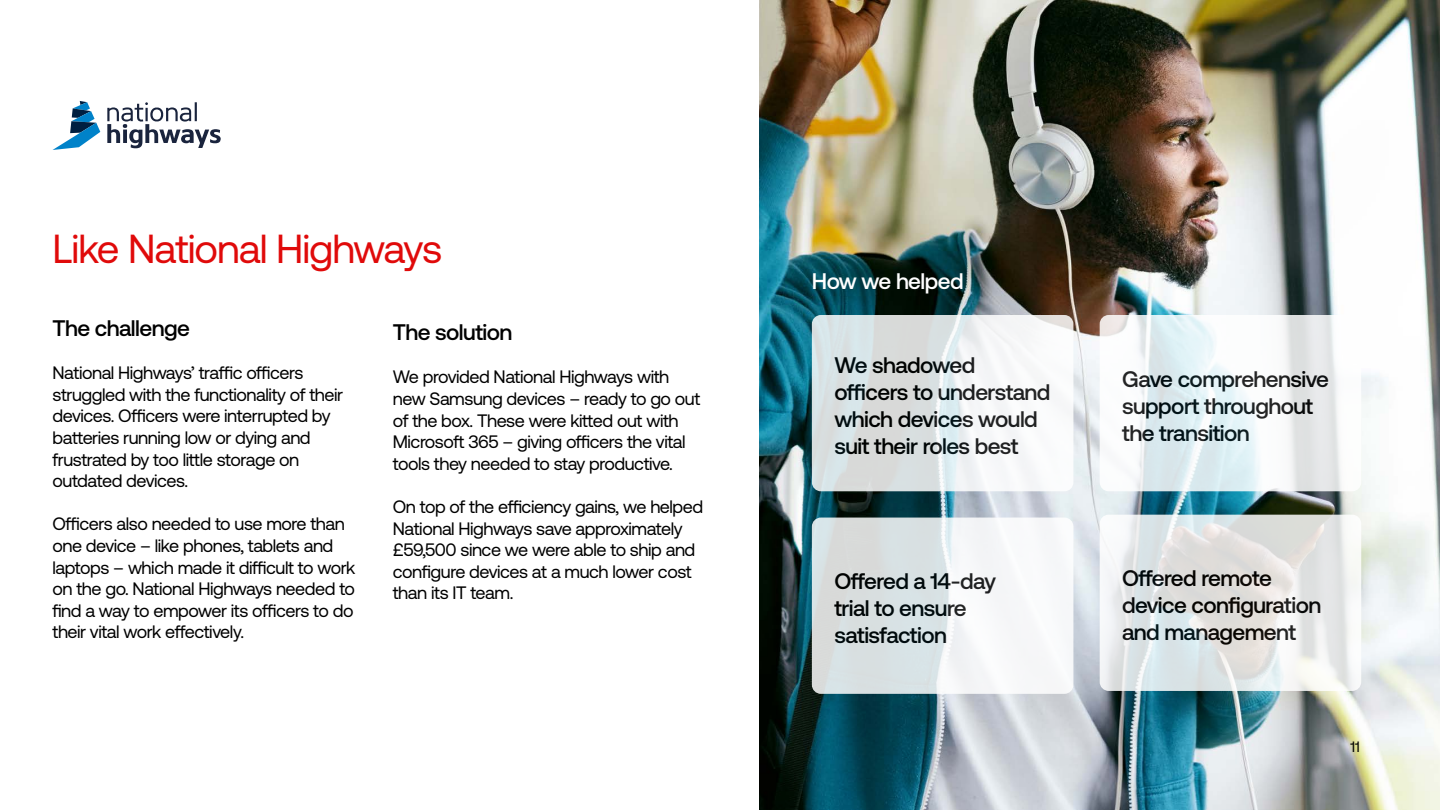
<style>
.page{position:relative;width:1440px;height:810px;background:#fff}
.page>*{position:absolute;margin:0;border:0;box-sizing:border-box;transform-origin:0 0}
.t1{font:40.5px "Aeonik Pro";letter-spacing:-.025em;color:#e00a0a}
.t2{font:500 22.5px/27px "Aeonik Pro";letter-spacing:-.025em;color:#000}
.t3{font:500 22.5px "Aeonik Pro";letter-spacing:-.025em;color:#fff}
.t4{font:18px/21.6px "Aeonik Pro";letter-spacing:-.025em;color:#000}
.t5{font:15px "Aeonik Pro";color:#000}
</style>
<div class="page">
<img style="left:759px;top:0;width:681px;height:810px">
<svg style="left:53px;top:101px;width:47px;height:49px"></svg>
<svg style="left:107px;top:102px;width:114px;height:46px"></svg>
<svg style="left:812px;top:315px;width:261px;height:176px"></svg>
<svg style="left:812px;top:518px;width:261px;height:176px"></svg>
<svg style="left:1100px;top:315px;width:261px;height:176px"></svg>
<svg style="left:1100px;top:515px;width:261px;height:176px"></svg>
<h1 class="t1" style="left:52px;top:226px;width:391px">Like National Highways</h1>
<p class="t2" style="left:52px;top:315px;width:139px">The challenge</p>
<p class="t4" style="left:52px;top:362px;width:292px">National Highways’ traffic officers struggled with the functionality of their devices. Officers were interrupted by batteries running low or dying and frustrated by too little storage on outdated devices.</p>
<p class="t4" style="left:52px;top:513px;width:305px">Officers also needed to use more than one device – like phones, tablets and laptops – which made it difficult to work on the go. National Highways needed to find a way to empower its officers to do their vital work effectively.</p>
<p class="t2" style="left:393px;top:319px;width:121px">The solution</p>
<p class="t4" style="left:393px;top:366px;width:309px">We provided National Highways with new Samsung devices – ready to go out of the box. These were kitted out with Microsoft 365 – giving officers the vital tools they needed to stay productive.</p>
<p class="t4" style="left:393px;top:496px;width:312px">On top of the efficiency gains, we helped National Highways save approximately £59,500 since we were able to ship and configure devices at a much lower cost than its IT team.</p>
<p class="t3" style="left:812px;top:268px;width:153px">How we helped</p>
<p class="t2" style="left:834px;top:352px;width:218px">We shadowed officers to understand which devices would suit their roles best</p>
<p class="t2" style="left:834px;top:568px;width:163px">Offered a 14-day trial to ensure satisfaction</p>
<p class="t2" style="left:1122px;top:365px;width:208px">Gave comprehensive support throughout the transition</p>
<p class="t2" style="left:1122px;top:565px;width:201px">Offered remote device configuration and management</p>
<p class="t5" style="left:1350px;top:738px;width:11px">11</p>
</div>
